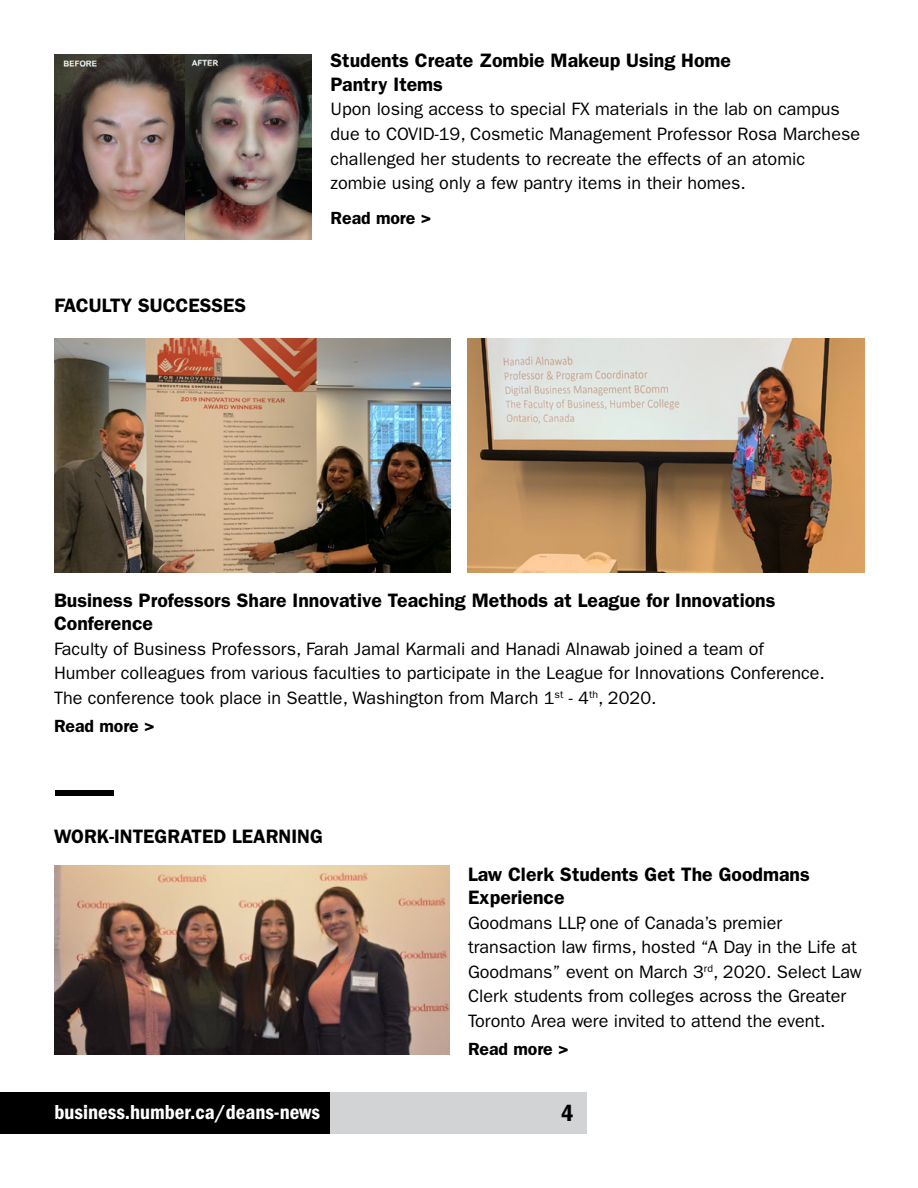
<style>
.page{position:relative;width:918px;height:1188px;background:#fff}
.page>*{position:absolute;margin:0;border:0;box-sizing:border-box;transform-origin:0 0}
.t1{font:24px "ITC Franklin Gothic Std Dm Cd";color:#000}
.t2{font:21px "ITC Franklin Gothic Std Dm Cd";color:#fff}
.t3{font:600 19.5px/23.4px "ITC Franklin Gothic Std";color:#000}
.t4{font:18px/24.6px "ITC Franklin Gothic Std";color:#000}
.t5{font:600 17.7px "ITC Franklin Gothic Std";letter-spacing:-.005em;color:#000}
</style>
<div class="page">
<img style="left:54px;top:54px;width:258px;height:186px">
<img style="left:54px;top:339px;width:397px;height:233px">
<img style="left:468px;top:339px;width:396px;height:233px">
<div style="left:56px;top:790px;width:58px;height:5px;background:#000"></div>
<img style="left:55px;top:865px;width:395px;height:190px">
<div style="left:266px;top:1093px;width:321px;height:41px;background:#d1d3d4"></div>
<div style="left:0;top:1093px;width:330px;height:41px;background:#000"></div>
<p class="t3" style="left:55px;top:293px;width:193px">FACULTY SUCCESSES</p>
<p class="t3" style="left:331px;top:49px;width:402px">Students Create Zombie Makeup Using Home</p>
<p class="t3" style="left:331px;top:72px;width:114px">Pantry Items</p>
<p class="t4" style="left:331px;top:97px;width:531px">Upon losing access to special FX materials in the lab on campus due to COVID-19, Cosmetic Management Professor Rosa Marchese challenged her students to recreate the effects of an atomic zombie using only a few pantry items in their homes.</p>
<p class="t5" style="left:331px;top:207px;width:102px">Read more &gt;</p>
<p class="t3" style="left:54px;top:588px;width:723px">Business Professors Share Innovative Teaching Methods at League for Innovations<br>Conference</p>
<p class="t4" style="left:54px;top:637px;width:773px">Faculty of Business Professors, Farah Jamal Karmali and Hanadi Alnawab joined a team of<br>Humber colleagues from various faculties to participate in the League for Innovations Conference.<br>The conference took place in Seattle, Washington from March 1<sup>st</sup> - 4<sup>th</sup>, 2020.</p>
<p class="t5" style="left:54px;top:715px;width:102px">Read more &gt;</p>
<p class="t3" style="left:54px;top:825px;width:271px">WORK-INTEGRATED LEARNING</p>
<p class="t3" style="left:468px;top:862px;width:343px">Law Clerk Students Get The Goodmans<br>Experience</p>
<p class="t4" style="left:468px;top:910px;width:395px">Goodmans LLP, one of Canada’s premier transaction law firms, hosted “A Day in the Life at Goodmans” event on March 3<sup>rd</sup>, 2020. Select Law Clerk students from colleges across the Greater Toronto Area were invited to attend the event.</p>
<p class="t5" style="left:468px;top:1038px;width:102px">Read more &gt;</p>
<p class="t2" style="left:55px;top:1100px;width:267px">business.humber.ca/deans-news</p>
<p class="t1" style="left:561px;top:1100px;width:14px">4</p>
</div>
